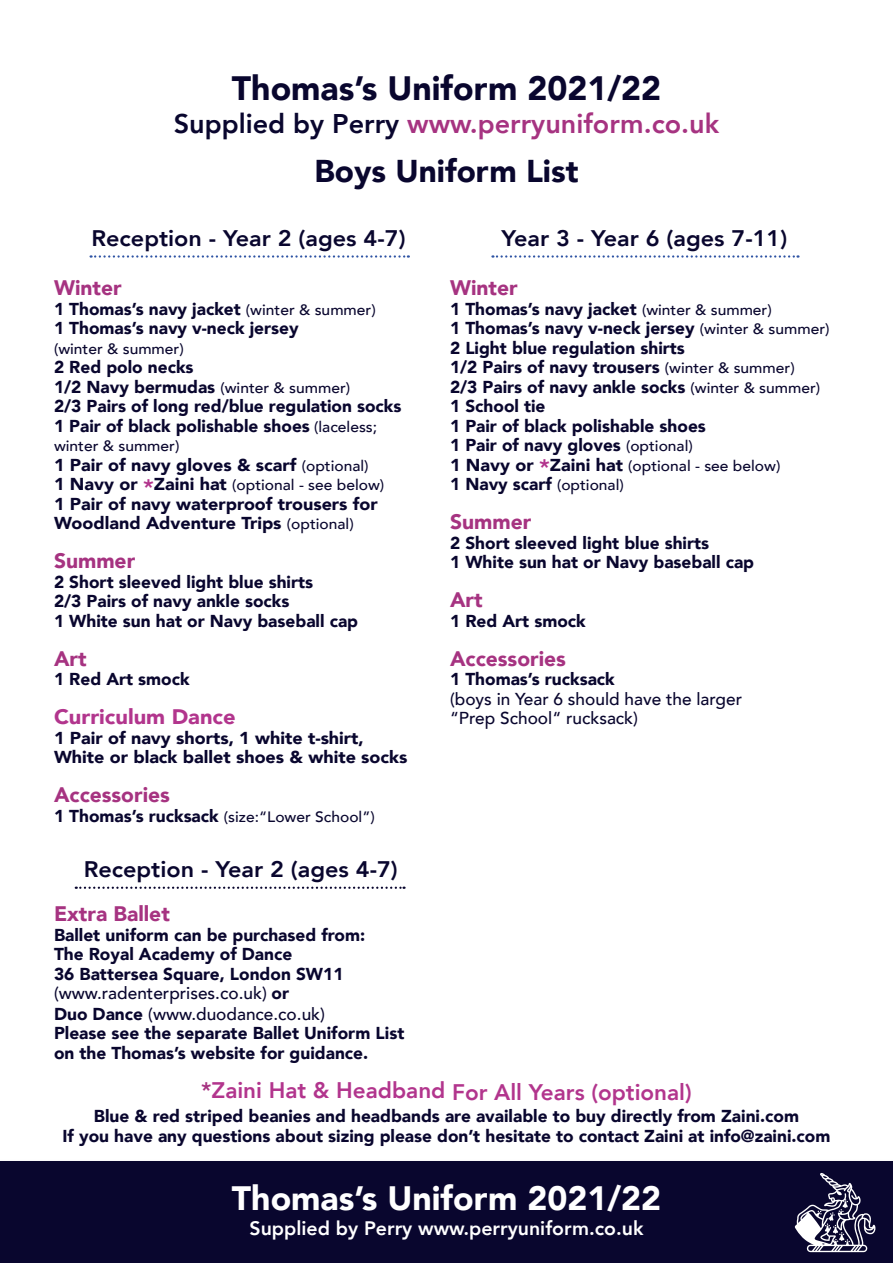
<style>
.page{position:relative;width:893px;height:1263px;background:#fff}
.page>*{position:absolute;margin:0;border:0;box-sizing:border-box;transform-origin:0 0}
.t1{font:900 33.75px "Avenir";color:#fff}
.t2{font:900 33.75px "Avenir";color:#09062e}
.t3{font:900 31.5px "Avenir";color:#09062e}
.t4{font:800 27px "Avenir";color:#a63381}
.t5{font:800 22.5px "Avenir";color:#09062e;scale:1.04 1}
.t6{font:800 22.5px "Avenir";color:#b2358d}
.t7{font:900 21px "Avenir";color:#a63381}
.t8{font:900 21px "Avenir";color:#b2358d;scale:1.04 1}
.t9{font:800 19.5px "Avenir";color:#fff}
.t10{font:900 17.25px "Avenir";color:#09062e}
.t11{font:900 17.25px "Avenir";color:#09062e;scale:1.04 1}
.t12{font:500 17.25px/20.7px "Avenir";color:#09062e}
.t13{font:500 15px "Avenir";color:#09062e;scale:1.04 1}
.s1{color:#09062e}
.s2{font-weight:500;font-size:15px}
.s3{font-weight:900;font-size:17.25px}
.s4{font-weight:800;font-size:22.5px;color:#b2358d}
.s5{font-weight:900}
.s6{color:#a63381}
</style>
<div class="page">
<div style="left:0;top:1161px;width:893px;height:102px;background:#09062e"></div>
<svg style="left:91px;top:255px;width:318px;height:3px"></svg>
<svg style="left:492px;top:255px;width:306px;height:3px"></svg>
<svg style="left:76px;top:886px;width:329px;height:3px"></svg>
<svg style="left:795px;top:1173px;width:80px;height:79px"></svg>
<p class="t2" style="left:232px;top:59px;width:431px">Thomas’s Uniform 2021/22</p>
<p class="t4" style="left:174px;top:102px;width:547px"><span class="s1">Supplied by Perry</span> www.perryuniform.co.uk</p>
<p class="t3" style="left:314px;top:144px;width:266px">Boys Uniform List</p>
<p class="t5" style="left:91px;top:221px;width:304px">Reception - Year 2 (ages 4-7)</p>
<p class="t5" style="left:501px;top:221px;width:276px">Year 3 - Year 6 (ages 7-11)</p>
<p class="t7" style="left:54px;top:270px;width:69px">Winter</p>
<p class="t10" style="left:54px;top:294px;width:323px">1 Thomas’s navy jacket <span class="s2">(winter &amp; summer)</span></p>
<p class="t10" style="left:54px;top:313px;width:246px">1 Thomas’s navy v-neck jersey</p>
<p class="t13" style="left:54px;top:336px;width:126px">(winter &amp; summer)</p>
<p class="t10" style="left:54px;top:352px;width:141px">2 Red polo necks</p>
<p class="t10" style="left:54px;top:372px;width:298px">1/2 Navy bermudas <span class="s2">(winter &amp; summer)</span></p>
<p class="t10" style="left:54px;top:391px;width:349px">2/3 Pairs of long red/blue regulation socks</p>
<p class="t10" style="left:54px;top:411px;width:325px">1 Pair of black polishable shoes <span class="s2">(laceless;</span></p>
<p class="t13" style="left:54px;top:433px;width:122px">winter &amp; summer)</p>
<p class="t11" style="left:54px;top:450px;width:304px">1 Pair of navy gloves &amp; scarf <span class="s2">(optional)</span></p>
<p class="t13" style="left:54px;top:472px;width:319px"><span class="s3">1 Navy or</span> <span class="s4">*</span><span class="s3">Zaini hat</span> (optional - see below)</p>
<p class="t11" style="left:54px;top:489px;width:313px">1 Pair of navy waterproof trousers for</p>
<p class="t11" style="left:54px;top:508px;width:290px">Woodland Adventure Trips <span class="s2">(optional)</span></p>
<p class="t7" style="left:54px;top:543px;width:83px">Summer</p>
<p class="t10" style="left:54px;top:567px;width:261px">2 Short sleeved light blue shirts</p>
<p class="t10" style="left:54px;top:586px;width:237px">2/3 Pairs of navy ankle socks</p>
<p class="t10" style="left:54px;top:606px;width:306px">1 White sun hat or Navy baseball cap</p>
<p class="t7" style="left:54px;top:640px;width:34px">Art</p>
<p class="t10" style="left:54px;top:664px;width:137px">1 Red Art smock</p>
<p class="t8" style="left:54px;top:699px;width:176px">Curriculum Dance</p>
<p class="t11" style="left:54px;top:723px;width:299px">1 Pair of navy shorts, 1 white t-shirt,</p>
<p class="t11" style="left:54px;top:742px;width:341px">White or black ballet shoes &amp; white socks</p>
<p class="t7" style="left:54px;top:777px;width:117px">Accessories</p>
<p class="t13" style="left:54px;top:804px;width:310px"><span class="s3">1 Thomas’s rucksack</span> (size:“Lower School”)</p>
<p class="t5" style="left:84px;top:851px;width:304px">Reception - Year 2 (ages 4-7)</p>
<p class="t7" style="left:54px;top:896px;width:117px">Extra Ballet</p>
<p class="t10" style="left:54px;top:920px;width:313px">Ballet uniform can be purchased from:</p>
<p class="t10" style="left:54px;top:939px;width:240px">The Royal Academy of Dance</p>
<p class="t10" style="left:54px;top:959px;width:291px">36 Battersea Square, London SW11</p>
<p class="t12" style="left:54px;top:982px;width:272px">(www.radenterprises.co.uk) <span class="s5">or<br>Duo Dance</span> (www.duodance.co.uk)</p>
<p class="t10" style="left:54px;top:1019px;width:352px">Please see the separate Ballet Uniform List</p>
<p class="t10" style="left:54px;top:1038px;width:316px">on the Thomas’s website for guidance.</p>
<p class="t7" style="left:450px;top:270px;width:69px">Winter</p>
<p class="t10" style="left:450px;top:294px;width:323px">1 Thomas’s navy jacket <span class="s2">(winter &amp; summer)</span></p>
<p class="t10" style="left:450px;top:313px;width:381px">1 Thomas’s navy v-neck jersey <span class="s2">(winter &amp; summer)</span></p>
<p class="t10" style="left:450px;top:333px;width:236px">2 Light blue regulation shirts</p>
<p class="t10" style="left:450px;top:352px;width:346px">1/2 Pairs of navy trousers <span class="s2">(winter &amp; summer)</span></p>
<p class="t10" style="left:450px;top:372px;width:372px">2/3 Pairs of navy ankle socks <span class="s2">(winter &amp; summer)</span></p>
<p class="t10" style="left:450px;top:391px;width:97px">1 School tie</p>
<p class="t10" style="left:450px;top:411px;width:257px">1 Pair of black polishable shoes</p>
<p class="t10" style="left:450px;top:430px;width:244px">1 Pair of navy gloves <span class="s2">(optional)</span></p>
<p class="t13" style="left:450px;top:452px;width:319px"><span class="s3">1 Navy or</span> <span class="s4">*</span><span class="s3">Zaini hat</span> (optional - see below)</p>
<p class="t10" style="left:450px;top:469px;width:175px">1 Navy scarf <span class="s2">(optional)</span></p>
<p class="t7" style="left:450px;top:504px;width:83px">Summer</p>
<p class="t10" style="left:450px;top:528px;width:261px">2 Short sleeved light blue shirts</p>
<p class="t10" style="left:450px;top:547px;width:306px">1 White sun hat or Navy baseball cap</p>
<p class="t7" style="left:450px;top:582px;width:34px">Art</p>
<p class="t10" style="left:450px;top:606px;width:137px">1 Red Art smock</p>
<p class="t7" style="left:450px;top:640px;width:117px">Accessories</p>
<p class="t10" style="left:450px;top:664px;width:166px">1 Thomas’s rucksack</p>
<p class="t12" style="left:450px;top:688px;width:294px;line-height:19.5px">(boys in Year 6 should have the larger “Prep School“ rucksack)</p>
<p class="t6" style="left:201px;top:1074px;width:492px"><span class="s6">*</span>Zaini Hat &amp; Headband For All Years (optional)</p>
<p class="t10" style="left:94px;top:1101px;width:707px">Blue &amp; red striped beanies and headbands are available to buy directly from Zaini.com</p>
<p class="t10" style="left:63px;top:1121px;width:769px">If you have any questions about sizing please don’t hesitate to contact Zaini at info@zaini.com</p>
<p class="t1" style="left:232px;top:1169px;width:431px">Thomas’s Uniform 2021/22</p>
<p class="t9" style="left:249px;top:1213px;width:395px">Supplied by Perry www.perryuniform.co.uk</p>
</div>
